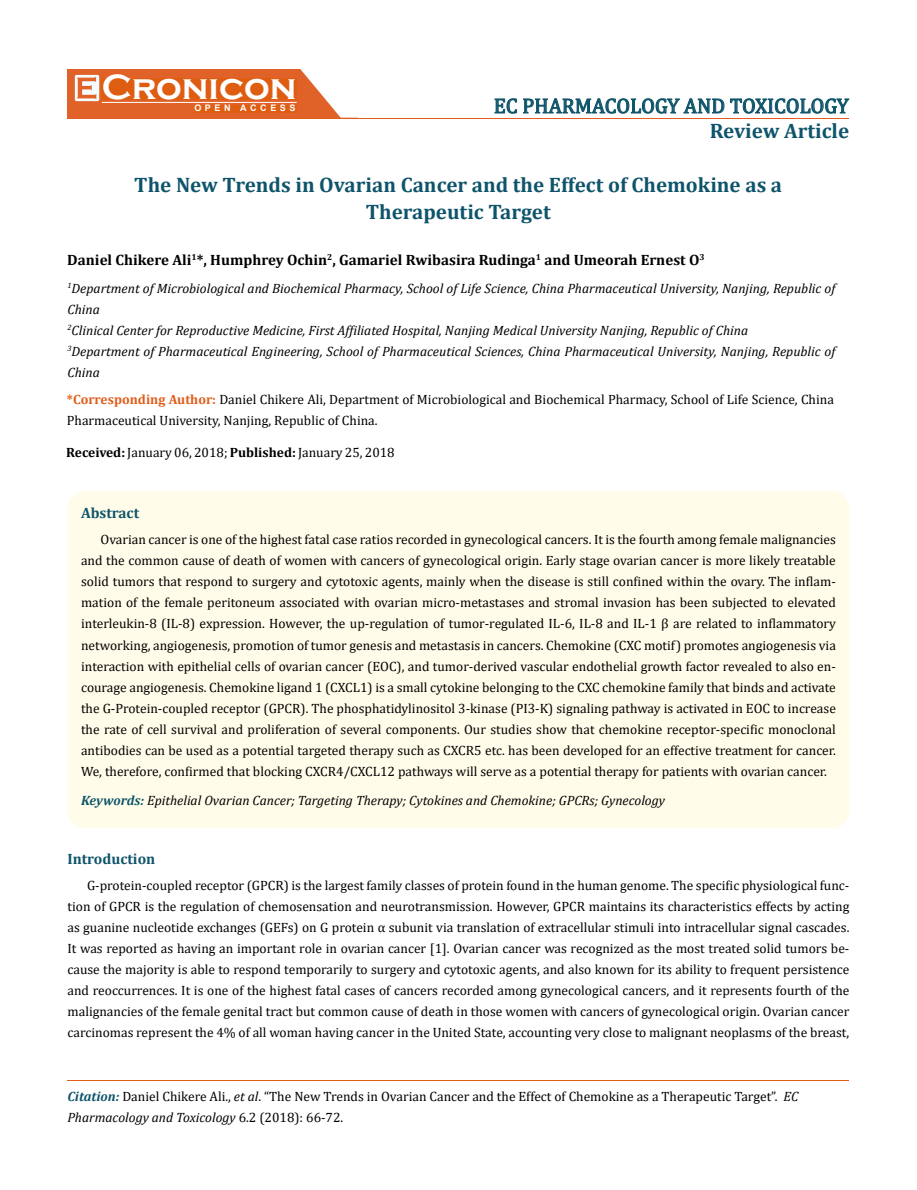
<style>
.page{position:relative;width:917px;height:1190px;background:#fff}
.page>*{position:absolute;margin:0;border:0;box-sizing:border-box;transform-origin:0 0}
.t1{font:700 36px "Copperplate Gothic";color:#fff}
.t2{font:700 21px/27px "Cambria";color:#0e546a;text-align:center}
.t3{font:21px "Cambria";color:#0e546a}
.t4{font:700 15px "Cambria";color:#000}
.t5{font:700 15px "Cambria";color:#0e546a}
.t6{font:13.5px/21px "Cambria";color:#000}
.t7{font:italic 13.5px/21px "Cambria";color:#000}
.t8{font:700 9px "Arial";letter-spacing:.4em;color:#fff}
.s1{font-weight:700;color:#e05d1a}
.s2{font-weight:700}
.s3{font-weight:700;color:#0e546a}
.s4{font-weight:700;font-style:italic;color:#0e546a}
.s5{font-style:italic}
</style>
<div class="page">
<div style="left:67px;top:70px;width:290px;height:49px;background:#e06228"></div>
<svg style="left:300px;top:69px;width:58px;height:49px"></svg>
<img style="left:75px;top:75px;width:24px;height:26px">
<div style="left:102px;top:79px;width:195px;height:21px;background:#df5d11"></div>
<div style="left:194px;top:105px;width:103px;height:7px;background:#df5d11"></div>
<svg style="left:494px;top:98px;width:23px;height:16px"></svg>
<svg style="left:523px;top:98px;width:326px;height:16px"></svg>
<hr style="left:102px;top:102px;width:194px;height:1px;background:#fff">
<hr style="left:279px;top:118px;width:569px;height:1px;background:#e05d1a">
<hr style="left:67px;top:1080px;width:782px;height:1px;background:#e05d1a">
<div style="left:67px;top:491px;width:782px;height:337px;background:#fffde9;border-radius:18px"></div>
<h1 class="t1" style="left:102px;top:68px;width:196px">Cronicon</h1>
<p class="t8" style="left:194px;top:102px;width:103px">OPEN ACCESS</p>
<h2 class="t3" style="left:494px;top:93px;width:356px">EC PHARMACOLOGY AND TOXICOLOGY</h2>
<h2 class="t2" style="left:709px;top:116px;width:141px">Review Article</h2>
<h2 class="t2" style="left:134px;top:170px;width:649px">The New Trends in Ovarian Cancer and the Effect of Chemokine as a<br>Therapeutic Target</h2>
<p class="t4" style="left:67px;top:249px;width:638px">Daniel Chikere Ali<sup>1</sup>*, Humphrey Ochin<sup>2</sup>, Gamariel Rwibasira Rudinga<sup>1</sup> and Umeorah Ernest O<sup>3</sup></p>
<p class="t7" style="left:67px;top:277px;width:769px"><sup>1</sup>Department of Microbiological and Biochemical Pharmacy, School of Life Science, China Pharmaceutical University, Nanjing, Republic of China<br><sup>2</sup>Clinical Center for Reproductive Medicine, First Affiliated Hospital, Nanjing Medical University Nanjing, Republic of China<br><sup>3</sup>Department of Pharmaceutical Engineering, School of Pharmaceutical Sciences, China Pharmaceutical University, Nanjing, Republic of China</p>
<p class="t6" style="left:67px;top:389px;width:768px"><span class="s1">*Corresponding Author:</span> Daniel Chikere Ali, Department of Microbiological and Biochemical Pharmacy, School of Life Science, China<br>Pharmaceutical University, Nanjing, Republic of China.</p>
<p class="t6" style="left:66px;top:441px;width:330px"><span class="s2">Received:</span> January 06, 2018; <span class="s2">Published:</span> January 25, 2018</p>
<p class="t5" style="left:81px;top:503px;width:60px">Abstract</p>
<p class="t6" style="left:81px;top:529px;width:756px;text-align:justify;text-indent:19px">Ovarian cancer is one of the highest fatal case ratios recorded in gynecological cancers. It is the fourth among female malignancies and the common cause of death of women with cancers of gynecological origin. Early stage ovarian cancer is more likely treatable solid tumors that respond to surgery and cytotoxic agents, mainly when the disease is still confined within the ovary. The inflam&shy;mation of the female peritoneum associated with ovarian micro-metastases and stromal invasion has been subjected to elevated interleukin-8 (IL-8) expression. However, the up-regulation of tumor-regulated IL-6, IL-8 and IL-1 β are related to inflammatory networking, angiogenesis, promotion of tumor genesis and metastasis in cancers. Chemokine (CXC motif) promotes angiogenesis via interaction with epithelial cells of ovarian cancer (EOC), and tumor-derived vascular endothelial growth factor revealed to also en&shy;courage angiogenesis. Chemokine ligand 1 (CXCL1) is a small cytokine belonging to the CXC chemokine family that binds and activate the G-Protein-coupled receptor (GPCR). The phosphatidylinositol 3-kinase (PI3-K) signaling pathway is activated in EOC to increase the rate of cell survival and proliferation of several components. Our studies show that chemokine receptor-specific monoclonal antibodies can be used as a potential targeted therapy such as CXCR5 etc. has been developed for an effective treatment for cancer.<br>We, therefore, confirmed that blocking CXCR4/CXCL12 pathways will serve as a potential therapy for patients with ovarian cancer.</p>
<p class="t7" style="left:81px;top:789px;width:585px"><span class="s3">Keywords:</span> Epithelial Ovarian Cancer; Targeting Therapy; Cytokines and Chemokine; GPCRs; Gynecology</p>
<p class="t5" style="left:67px;top:848px;width:89px">Introduction</p>
<p class="t6" style="left:67px;top:875px;width:783px;text-align:justify;text-indent:19px">G-protein-coupled receptor (GPCR) is the largest family classes of protein found in the human genome. The specific physiological func&shy;tion of GPCR is the regulation of chemosensation and neurotransmission. However, GPCR maintains its characteristics effects by acting as guanine nucleotide exchanges (GEFs) on G protein α subunit via translation of extracellular stimuli into intracellular signal cascades.<br>It was reported as having an important role in ovarian cancer [1]. Ovarian cancer was recognized as the most treated solid tumors be&shy;cause the majority is able to respond temporarily to surgery and cytotoxic agents, and also known for its ability to frequent persistence and reoccurrences. It is one of the highest fatal cases of cancers recorded among gynecological cancers, and it represents fourth of the malignancies of the female genital tract but common cause of death in those women with cancers of gynecological origin. Ovarian cancer carcinomas represent the 4% of all woman having cancer in the United State, accounting very close to malignant neoplasms of the breast,</p>
<p class="t6" style="left:67px;top:1085px;width:732px"><span class="s4">Citation:</span> Daniel Chikere Ali., <span class="s5">et al</span>. “The New Trends in Ovarian Cancer and the Effect of Chemokine as a Therapeutic Target”. <span class="s5">EC<br>Pharmacology and Toxicology</span> 6.2 (2018): 66-72.</p>
</div>
